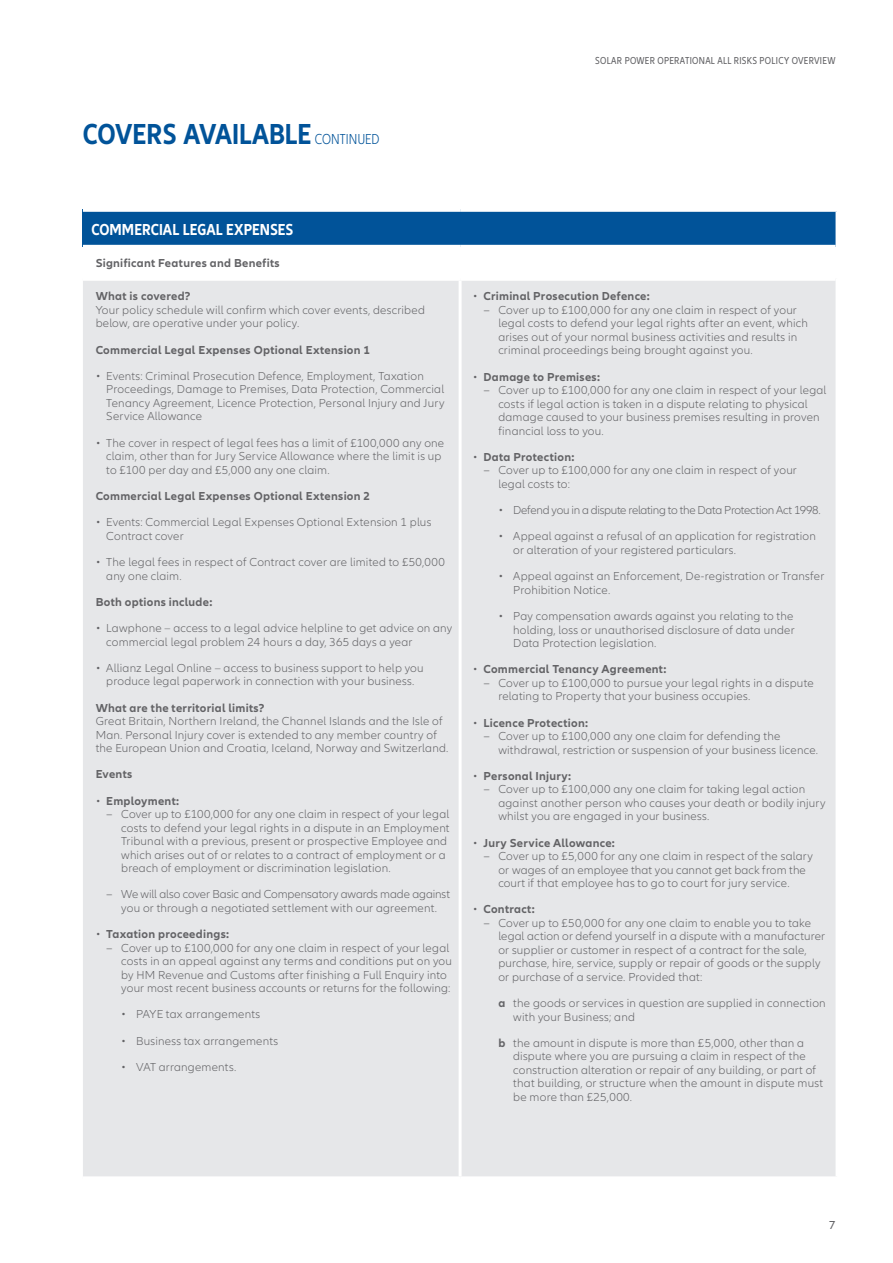
<style>
.page{position:relative;width:893px;height:1263px;background:#fff}
.page>*{position:absolute;margin:0;border:0;box-sizing:border-box;transform-origin:0 0}
.t1{font:700 condensed 30px "Allianz Neo";color:#015399}
.t2{font:700 condensed 16.5px "Allianz Neo";letter-spacing:.005em;color:#fff}
.t3{font:300 12px/13.5px "Allianz Neo";letter-spacing:.015em;color:#636366}
.t4{font:700 12px "Allianz Neo";letter-spacing:.025em;color:#636366}
.t5{font:300 12px "Allianz Neo";letter-spacing:-.025em;color:#636366}
.t6{font:12px "Allianz Neo";color:#636366}
.t7{font:condensed 10.5px "Allianz Neo";letter-spacing:.03em;color:#636366}
.s1{font-weight:300;font-size:15px}
.s2{font-weight:300}
.s3{font-weight:700}
</style>
<div class="page">
<div style="left:83px;top:210px;width:754px;height:37px;background:#015399"></div>
<div style="left:83px;top:281px;width:752px;height:895px;background:#e6e7e9"></div>
<hr style="left:835px;top:212px;width:3px;height:35px;background:#fff">
<hr style="left:459px;top:281px;width:3px;height:895px;background:#fff">
<div style="left:83px;top:207px;width:377px;height:5px;background:#fff"></div>
<div style="left:460px;top:207px;width:378px;height:5px;background:#fff"></div>
<hr style="left:83px;top:245px;width:377px;height:4px;background:#fff">
<hr style="left:460px;top:245px;width:375px;height:4px;background:#fff">
<h1 class="t1" style="left:83px;top:117px;width:298px">COVERS AVAILABLE <span class="s1">CONTINUED</span></h1>
<p class="t7" style="left:595px;top:55px;width:242px">SOLAR POWER OPERATIONAL ALL RISKS POLICY OVERVIEW</p>
<h2 class="t2" style="left:91px;top:220px;width:203px">COMMERCIAL LEGAL EXPENSES</h2>
<p class="t4" style="left:96px;top:256px;width:186px">Significant Features and Benefits</p>
<p class="t4" style="left:96px;top:289px;width:96px">What is covered?</p>
<p class="t3" style="left:96px;top:304px;width:331px">Your policy schedule will confirm which cover events, described below, are operative under your policy.</p>
<p class="t4" style="left:96px;top:343px;width:276px">Commercial Legal Expenses Optional Extension 1</p>
<p class="t3" style="left:106px;top:370px;width:340px;text-indent:-11px">• Events: Criminal Prosecution Defence, Employment, Taxation Proceedings, Damage to Premises, Data Protection, Commercial Tenancy Agreement, Licence Protection, Personal Injury and Jury Service Allowance</p>
<p class="t3" style="left:106px;top:436px;width:339px;text-indent:-11px">• The cover in respect of legal fees has a limit of £100,000 any one claim, other than for Jury Service Allowance where the limit is up to £100 per day and £5,000 any one claim.</p>
<p class="t4" style="left:96px;top:489px;width:276px">Commercial Legal Expenses Optional Extension 2</p>
<p class="t3" style="left:106px;top:516px;width:327px;text-indent:-11px">• Events: Commercial Legal Expenses Optional Extension 1 plus<br>Contract cover</p>
<p class="t3" style="left:106px;top:556px;width:340px;text-indent:-11px">• The legal fees in respect of Contract cover are limited to £50,000 any one claim.</p>
<p class="t4" style="left:96px;top:595px;width:118px">Both options include:</p>
<p class="t3" style="left:106px;top:622px;width:347px;text-indent:-11px">• Lawphone – access to a legal advice helpline to get advice on any commercial legal problem 24 hours a day, 365 days a year</p>
<p class="t3" style="left:96px;top:661px;width:330px;text-align:center">• Allianz Legal Online – access to business support to help you produce legal paperwork in connection with your business.</p>
<p class="t4" style="left:96px;top:700px;width:170px">What are the territorial limits?</p>
<p class="t3" style="left:96px;top:715px;width:354px">Great Britain, Northern Ireland, the Channel Islands and the Isle of<br>Man. Personal Injury cover is extended to any member country of the European Union and Croatia, Iceland, Norway and Switzerland.</p>
<p class="t4" style="left:96px;top:767px;width:38px">Events</p>
<p class="t4" style="left:96px;top:794px;width:85px"><span class="s2">•</span> Employment:</p>
<p class="t3" style="left:106px;top:808px;width:344px">− Cover up to £100,000 for any one claim in respect of your legal</p>
<p class="t3" style="left:121px;top:821px;width:330px">costs to defend your legal rights in a dispute in an Employment</p>
<p class="t3" style="left:121px;top:835px;width:327px">Tribunal with a previous, present or prospective Employee and</p>
<p class="t3" style="left:121px;top:848px;width:326px">which arises out of or relates to a contract of employment or a</p>
<p class="t3" style="left:121px;top:862px;width:271px">breach of employment or discrimination legislation.</p>
<p class="t3" style="left:106px;top:888px;width:345px;text-align:center">− We will also cover Basic and Compensatory awards made against you or through a negotiated settlement with our agreement.</p>
<p class="t4" style="left:96px;top:927px;width:135px"><span class="s2">•</span> Taxation proceedings:</p>
<p class="t3" style="left:106px;top:941px;width:344px">− Cover up to £100,000 for any one claim in respect of your legal</p>
<p class="t3" style="left:121px;top:955px;width:332px">costs in an appeal against any terms and conditions put on you</p>
<p class="t3" style="left:121px;top:968px;width:327px">by HM Revenue and Customs after finishing a Full Enquiry into</p>
<p class="t3" style="left:121px;top:982px;width:331px">your most recent business accounts or returns for the following:</p>
<p class="t3" style="left:121px;top:1008px;width:141px">• PAYE tax arrangements</p>
<p class="t3" style="left:121px;top:1034px;width:158px">• Business tax arrangements</p>
<p class="t3" style="left:121px;top:1060px;width:117px">• VAT arrangements.</p>
<p class="t4" style="left:473px;top:289px;width:179px"><span class="s2">•</span> Criminal Prosecution Defence:</p>
<p class="t3" style="left:483px;top:304px;width:315px">− Cover up to £100,000 for any one claim in respect of your</p>
<p class="t3" style="left:498px;top:317px;width:311px">legal costs to defend your legal rights after an event, which</p>
<p class="t3" style="left:498px;top:331px;width:300px">arises out of your normal business activities and results in</p>
<p class="t3" style="left:498px;top:344px;width:256px">criminal proceedings being brought against you.</p>
<p class="t4" style="left:473px;top:370px;width:129px"><span class="s2">•</span> Damage to Premises:</p>
<p class="t3" style="left:483px;top:384px;width:344px">− Cover up to £100,000 for any one claim in respect of your legal</p>
<p class="t3" style="left:498px;top:397px;width:311px">costs if legal action is taken in a dispute relating to physical</p>
<p class="t3" style="left:498px;top:411px;width:323px">damage caused to your business premises resulting in proven</p>
<p class="t3" style="left:498px;top:424px;width:107px">financial loss to you.</p>
<p class="t4" style="left:473px;top:450px;width:103px"><span class="s2">•</span> Data Protection:</p>
<p class="t3" style="left:483px;top:464px;width:315px">− Cover up to £100,000 for any one claim in respect of your</p>
<p class="t3" style="left:498px;top:478px;width:73px">legal costs to:</p>
<p class="t5" style="left:498px;top:503px;width:324px">• Defend you in a dispute relating to the Data Protection Act 1998.</p>
<p class="t3" style="left:513px;top:530px;width:304px;text-indent:-15px">• Appeal against a refusal of an application for registration or alteration of your registered particulars.</p>
<p class="t3" style="left:513px;top:570px;width:313px;text-indent:-15px">• Appeal against an Enforcement, De-registration or Transfer<br>Prohibition Notice.</p>
<p class="t3" style="left:513px;top:610px;width:283px;text-align:justify;text-indent:-15px">• Pay compensation awards against you relating to the holding, loss or unauthorised disclosure of data under Data Protection legislation.</p>
<p class="t4" style="left:473px;top:662px;width:195px"><span class="s2">•</span> Commercial Tenancy Agreement:</p>
<p class="t3" style="left:483px;top:676px;width:332px">− Cover up to £100,000 to pursue your legal rights in a dispute</p>
<p class="t3" style="left:498px;top:690px;width:253px">relating to Property that your business occupies.</p>
<p class="t4" style="left:473px;top:715px;width:117px"><span class="s2">•</span> Licence Protection:</p>
<p class="t3" style="left:483px;top:730px;width:298px">− Cover up to £100,000 any one claim for defending the</p>
<p class="t3" style="left:498px;top:743px;width:321px">withdrawal, restriction or suspension of your business licence.</p>
<p class="t4" style="left:473px;top:769px;width:100px"><span class="s2">•</span> Personal Injury:</p>
<p class="t3" style="left:483px;top:783px;width:323px">− Cover up to £100,000 any one claim for taking legal action</p>
<p class="t3" style="left:498px;top:796px;width:329px">against another person who causes your death or bodily injury</p>
<p class="t3" style="left:498px;top:810px;width:213px">whilst you are engaged in your business.</p>
<p class="t4" style="left:473px;top:835px;width:144px"><span class="s2">•</span> Jury Service Allowance:</p>
<p class="t3" style="left:483px;top:850px;width:331px">− Cover up to £5,000 for any one claim in respect of the salary</p>
<p class="t3" style="left:498px;top:863px;width:309px">or wages of an employee that you cannot get back from the</p>
<p class="t3" style="left:498px;top:877px;width:293px">court if that employee has to go to court for jury service.</p>
<p class="t4" style="left:473px;top:902px;width:63px"><span class="s2">•</span> Contract:</p>
<p class="t3" style="left:483px;top:916px;width:329px">− Cover up to £50,000 for any one claim to enable you to take</p>
<p class="t3" style="left:498px;top:930px;width:328px">legal action or defend yourself in a dispute with a manufacturer</p>
<p class="t3" style="left:498px;top:943px;width:310px">or supplier or customer in respect of a contract for the sale,</p>
<p class="t3" style="left:498px;top:957px;width:324px">purchase, hire, service, supply or repair of goods or the supply</p>
<p class="t3" style="left:498px;top:970px;width:206px">or purchase of a service. Provided that:</p>
<p class="t3" style="left:513px;top:997px;width:314px;text-indent:-15px"><span class="s3">a</span> the goods or services in question are supplied in connection with your Business; and</p>
<p class="t3" style="left:513px;top:1036px;width:311px;text-indent:-15px"><span class="s3">b</span> the amount in dispute is more than £5,000, other than a dispute where you are pursuing a claim in respect of the construction alteration or repair of any building, or part of that building, or structure when the amount in dispute must be more than £25,000.</p>
<p class="t6" style="left:829px;top:1218px;width:8px">7</p>
</div>
